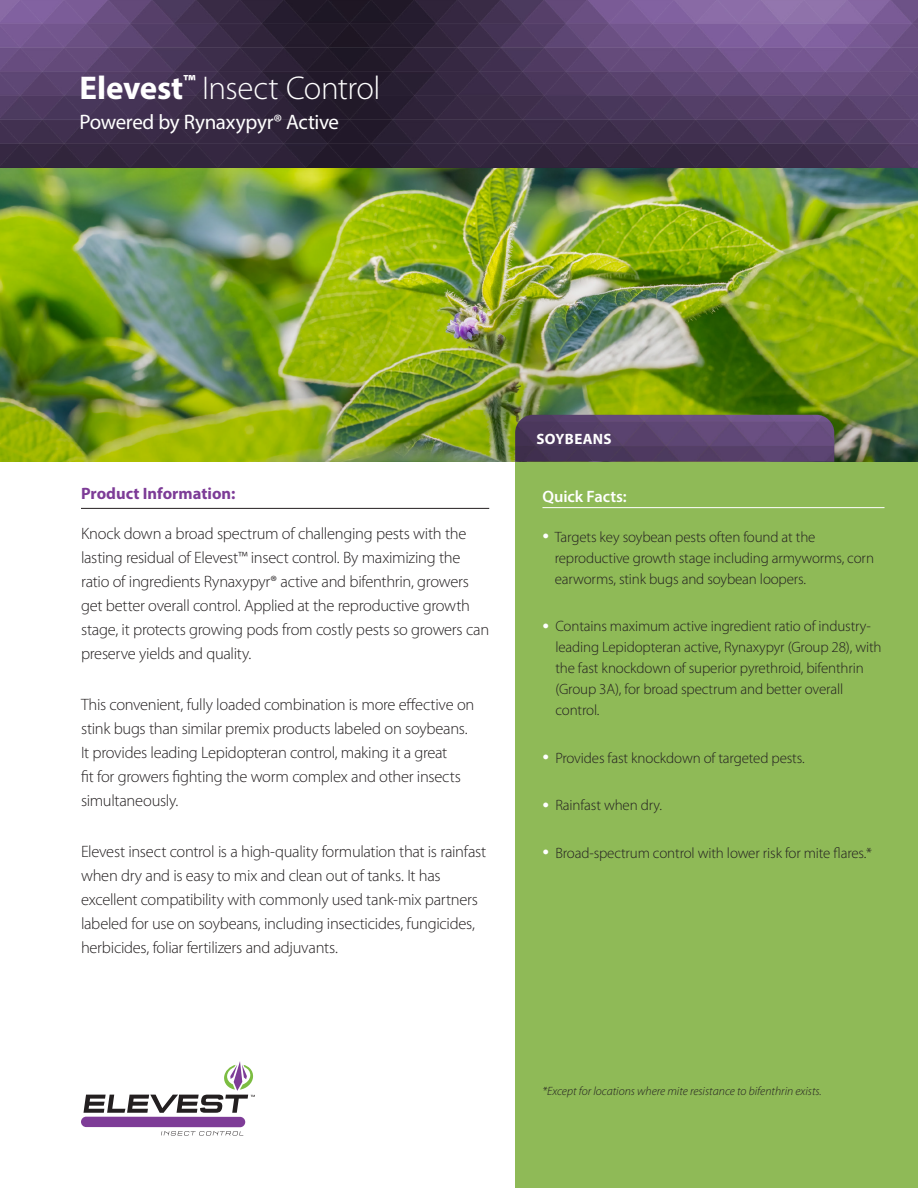
<style>
.page{position:relative;width:918px;height:1188px;background:#fff}
.page>*{position:absolute;margin:0;border:0;box-sizing:border-box;transform-origin:0 0}
.t1{font:300 33px "Myriad Pro";letter-spacing:-.015em;color:#fff}
.Mast_header{font:21px "Myriad Pro";letter-spacing:-.02em;color:#fff}
.body_text{font:300 16.5px/24px "Myriad Pro";letter-spacing:-.02em;color:#231f20}
.Green_subheaders_w_r{font:700 16.5px "Myriad Pro";color:#7d3c97}
.body_text-2{font:600 16.5px "Myriad Pro";letter-spacing:-.005em;color:#fff}
.body_text-3{font:300 15px/21px "Myriad Pro";letter-spacing:-.01em;color:#231f20}
.subheadder{font:700 15px "Myriad Pro";letter-spacing:.025em;color:#fff}
.body_text-4{font:italic 300 12px "Myriad Pro";color:#231f20}
.s1{font-weight:700}
.s2{font-size:27px;color:#fff}
</style>
<div class="page">
<div style="left:515px;top:167px;width:403px;height:1021px;background:#8fba57"></div>
<img style="left:0;top:0;width:918px;height:168px">
<hr style="left:542px;top:507px;width:343px;height:1px;background:#fff">
<svg style="left:161px;top:1131px;width:80px;height:4px"></svg>
<div style="left:81px;top:1117px;width:164px;height:10px;background:#7e3c97;border-radius:5px"></div>
<svg style="left:84px;top:1061px;width:171px;height:52px"></svg>
<img style="left:0;top:168px;width:918px;height:294px">
<img style="left:515px;top:415px;width:319px;height:47px">
<hr style="left:81px;top:508px;width:408px;height:1px;background:#231f20">
<p class="t1" style="left:80px;top:69px;width:303px"><span class="s1">Elevest</span><sup>™</sup> Insect Control</p>
<p class="Mast_header" style="left:80px;top:109px;width:261px">Powered by Rynaxypyr® Active</p>
<p class="Green_subheaders_w_r" style="left:81px;top:483px;width:156px">Product Information:</p>
<p class="body_text" style="left:81px;top:521px;width:410px">Knock down a broad spectrum of challenging pests with the lasting residual of Elevest™ insect control. By maximizing the ratio of ingredients Rynaxypyr® active and bifenthrin, growers get better overall control. Applied at the reproductive growth stage, it protects growing pods from costly pests so growers can preserve yields and quality.</p>
<p class="body_text" style="left:81px;top:692px;width:395px">This convenient, fully loaded combination is more effective on stink bugs than similar premix products labeled on soybeans.<br>It provides leading Lepidopteran control, making it a great<br>fit for growers fighting the worm complex and other insects simultaneously.</p>
<p class="body_text" style="left:81px;top:839px;width:407px">Elevest insect control is a high-quality formulation that is rainfast when dry and is easy to mix and clean out of tanks. It has excellent compatibility with commonly used tank-mix partners labeled for use on soybeans, including insecticides, fungicides, herbicides, foliar fertilizers and adjuvants.</p>
<p class="subheadder" style="left:537px;top:429px;width:77px">SOYBEANS</p>
<p class="body_text-2" style="left:542px;top:486px;width:86px">Quick Facts:</p>
<p class="body_text-3" style="left:555px;top:526px;width:321px;text-indent:-12px"><span class="s2">•</span> Targets key soybean pests often found at the reproductive growth stage including armyworms, corn earworms, stink bugs and soybean loopers.</p>
<p class="body_text-3" style="left:555px;top:616px;width:328px;text-indent:-13px"><span class="s2">•</span> Contains maximum active ingredient ratio of industry&shy;leading Lepidopteran active, Rynaxypyr (Group 28), with the fast knockdown of superior pyrethroid, bifenthrin (Group 3A), for broad spectrum and better overall control.</p>
<p class="body_text-3" style="left:542px;top:747px;width:264px"><span class="s2">•</span> Provides fast knockdown of targeted pests.</p>
<p class="body_text-3" style="left:542px;top:794px;width:121px"><span class="s2">•</span> Rainfast when dry.</p>
<p class="body_text-3" style="left:542px;top:842px;width:331px"><span class="s2">•</span> Broad-spectrum control with lower risk for mite flares.*</p>
<p class="body_text-4" style="left:542px;top:1083px;width:281px">*Except for locations where mite resistance to bifenthrin exists.</p>
</div>
